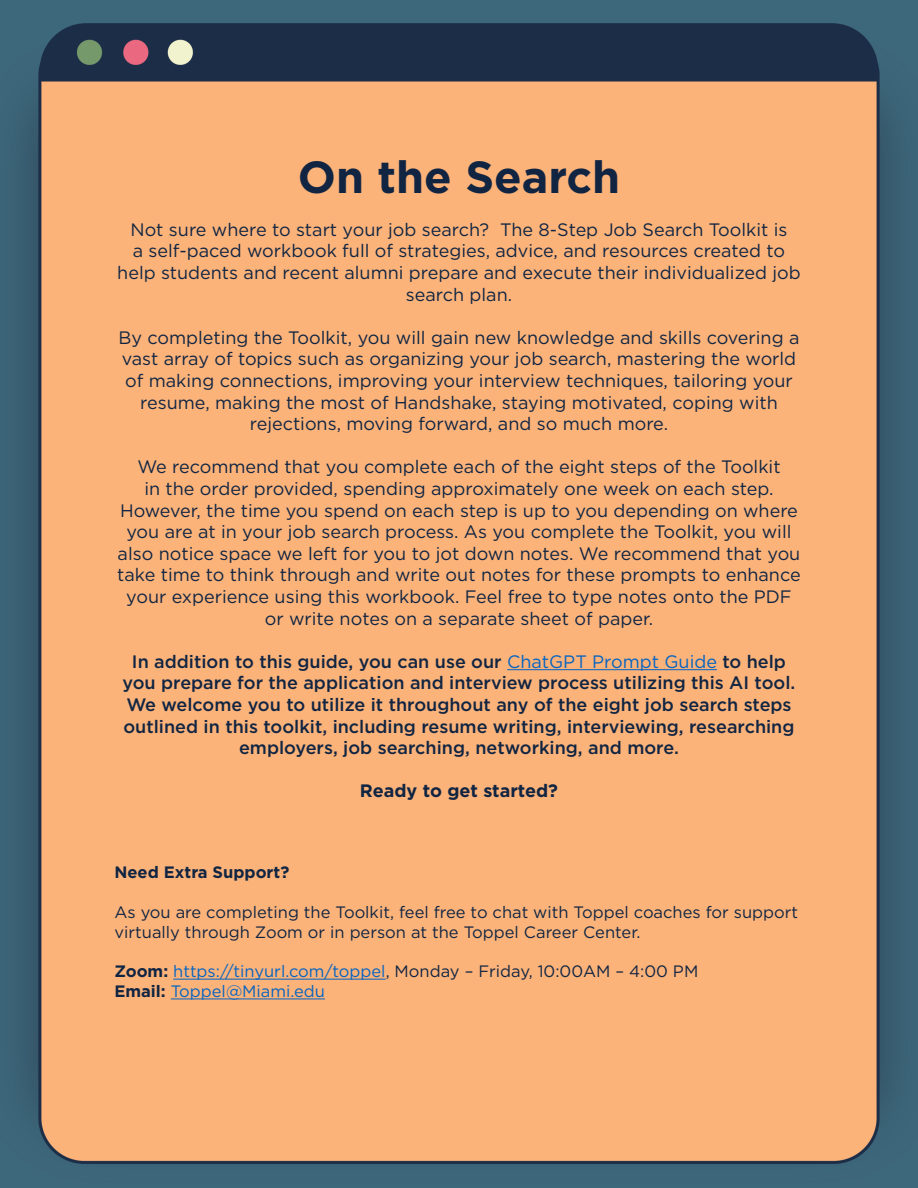
<style>
.page{position:relative;width:918px;height:1188px;background:#fff}
.page>*{position:absolute;margin:0;border:0;box-sizing:border-box;transform-origin:0 0}
.t1{font:700 45px "Gotham";color:#112542}
.t2{font:18px/21.6px "Gotham";color:#112542;text-align:center}
.t3{font:500 18px/21.6px "Gotham";color:#112542;text-align:center}
.t4{font:700 18px "Gotham";color:#112542}
.t5{font:16.5px/19.8px "Gotham";color:#112542}
.t6{font:16.5px/19.8px "Gotham";color:#0563c1}
.t7{font:700 16.5px "Gotham";color:#112542}
.s1{font-weight:400;color:#0563c1}
.s2{font-weight:700;color:#112542}
.s3{color:#112542}
</style>
<div class="page">
<img style="left:0;top:0;width:918px;height:1188px">
<hr style="left:507px;top:669px;width:210px;height:1px;background:#0563c1">
<hr style="left:173px;top:979px;width:213px;height:1px;background:#0563c1">
<hr style="left:171px;top:999px;width:154px;height:1px;background:#0563c1">
<h1 class="t1" style="left:298px;top:147px;width:324px">On the Search</h1>
<p class="t2" style="left:117px;top:218px;width:685px">Not sure where to start your job search? The 8-Step Job Search Toolkit is<br>a self-paced workbook full of strategies, advice, and resources created to help students and recent alumni prepare and execute their individualized job search plan.</p>
<p class="t2" style="left:119px;top:326px;width:682px">By completing the Toolkit, you will gain new knowledge and skills covering a vast array of topics such as organizing your job search, mastering the world of making connections, improving your interview techniques, tailoring your resume, making the most of Handshake, staying motivated, coping with rejections, moving forward, and so much more.</p>
<p class="t2" style="left:117px;top:456px;width:685px">We recommend that you complete each of the eight steps of the Toolkit<br>in the order provided, spending approximately one week on each step.<br>However, the time you spend on each step is up to you depending on where you are at in your job search process. As you complete the Toolkit, you will also notice space we left for you to jot down notes. We recommend that you take time to think through and write out notes for these prompts to enhance your experience using this workbook. Feel free to type notes onto the PDF or write notes on a separate sheet of paper.</p>
<p class="t3" style="left:123px;top:650px;width:674px">In addition to this guide, you can use our <span class="s1">ChatGPT Prompt Guide</span> to help you prepare for the application and interview process utilizing this AI tool.<br>We welcome you to utilize it throughout any of the eight job search steps outlined in this toolkit, including resume writing, interviewing, researching employers, job searching, networking, and more.</p>
<p class="t4" style="left:360px;top:779px;width:200px">Ready to get started?</p>
<p class="t7" style="left:114px;top:862px;width:176px">Need Extra Support?</p>
<p class="t5" style="left:114px;top:902px;width:685px">As you are completing the Toolkit, feel free to chat with Toppel coaches for support virtually through Zoom or in person at the Toppel Career Center.</p>
<p class="t6" style="left:114px;top:961px;width:585px"><span class="s2">Zoom:</span> https://tinyurl.com/toppel<span class="s3">, Monday – Friday, 10:00AM – 4:00 PM<br></span><span class="s2">Email:</span> Toppel@Miami.edu</p>
</div>
